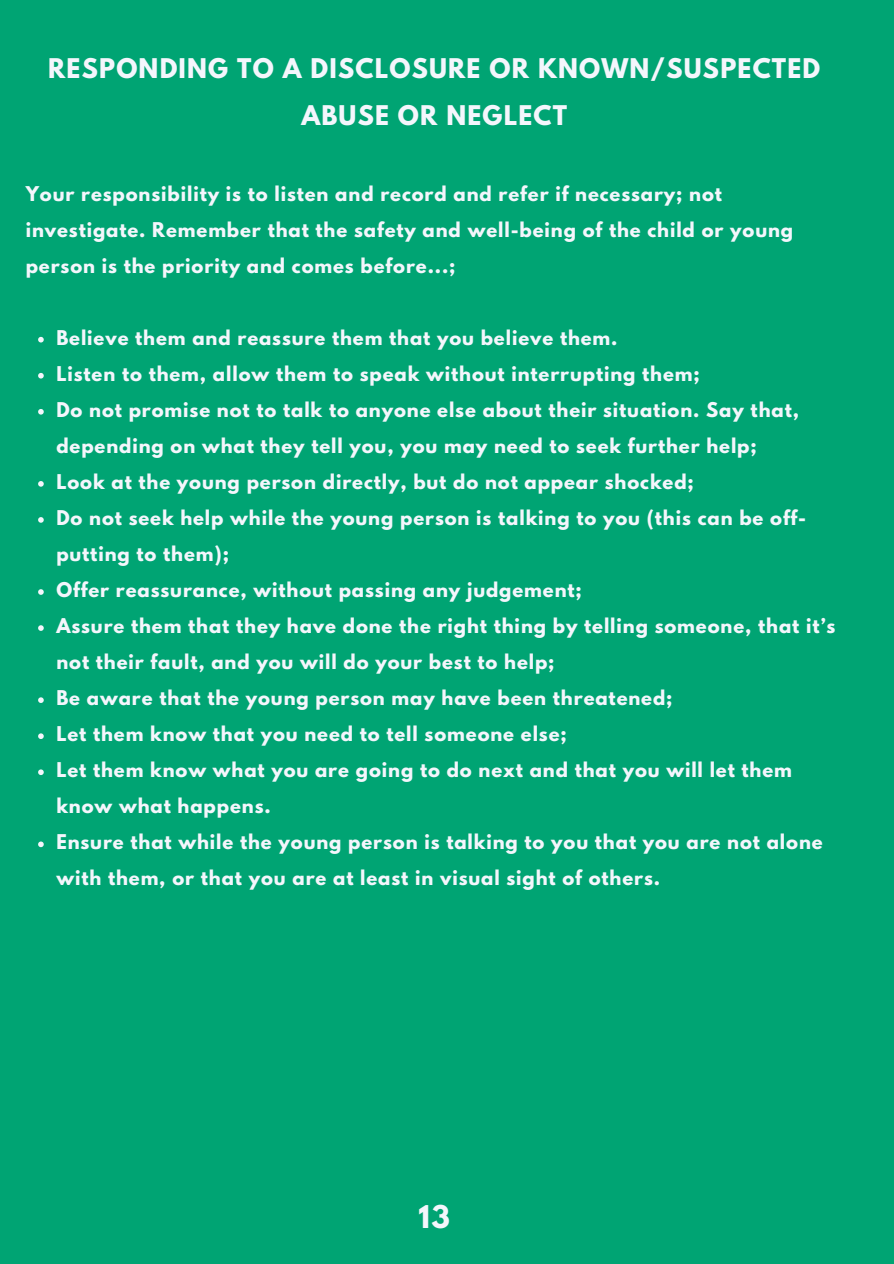
<style>
.page{position:relative;width:894px;height:1264px;background:#fff}
.page>*{position:absolute;margin:0;border:0;box-sizing:border-box;transform-origin:0 0}
.t1{font:700 27.75px "League Spartan";color:#f4f6fc}
.t2{font:700 24px/47.2px "League Spartan";letter-spacing:.05em;color:#f4f6fc;text-align:center}
.t3{font:700 18px/36px "League Spartan";letter-spacing:.05em;color:#f4f6fc}
</style>
<div class="page">
<div style="left:0;top:0;width:893px;height:1263px;background:#00a473"></div>
<svg style="left:38px;top:337px;width:6px;height:5px"></svg>
<svg style="left:38px;top:373px;width:6px;height:5px"></svg>
<svg style="left:38px;top:409px;width:6px;height:5px"></svg>
<svg style="left:38px;top:481px;width:6px;height:5px"></svg>
<svg style="left:38px;top:517px;width:6px;height:5px"></svg>
<svg style="left:38px;top:589px;width:6px;height:6px"></svg>
<svg style="left:38px;top:625px;width:6px;height:6px"></svg>
<svg style="left:38px;top:697px;width:6px;height:6px"></svg>
<svg style="left:38px;top:733px;width:6px;height:6px"></svg>
<svg style="left:38px;top:769px;width:6px;height:6px"></svg>
<svg style="left:38px;top:841px;width:6px;height:6px"></svg>
<h2 class="t2" style="left:48px;top:48px;width:773px">RESPONDING TO A DISCLOSURE OR KNOWN/SUSPECTED<br>ABUSE OR NEGLECT</h2>
<p class="t3" style="left:26px;top:178px;width:768px">Your responsibility is to listen and record and refer if necessary; not investigate. Remember that the safety and well-being of the child or young person is the priority and comes before...;</p>
<p class="t3" style="left:56px;top:322px;width:780px">Believe them and reassure them that you believe them.<br>Listen to them, allow them to speak without interrupting them;<br>Do not promise not to talk to anyone else about their situation. Say that, depending on what they tell you, you may need to seek further help;<br>Look at the young person directly, but do not appear shocked;<br>Do not seek help while the young person is talking to you (this can be off&shy;putting to them);<br>Offer reassurance, without passing any judgement;<br>Assure them that they have done the right thing by telling someone, that it’s not their fault, and you will do your best to help;<br>Be aware that the young person may have been threatened;<br>Let them know that you need to tell someone else;<br>Let them know what you are going to do next and that you will let them know what happens.<br>Ensure that while the young person is talking to you that you are not alone with them, or that you are at least in visual sight of others.</p>
<h1 class="t1" style="left:418px;top:1203px;width:33px">13</h1>
</div>
